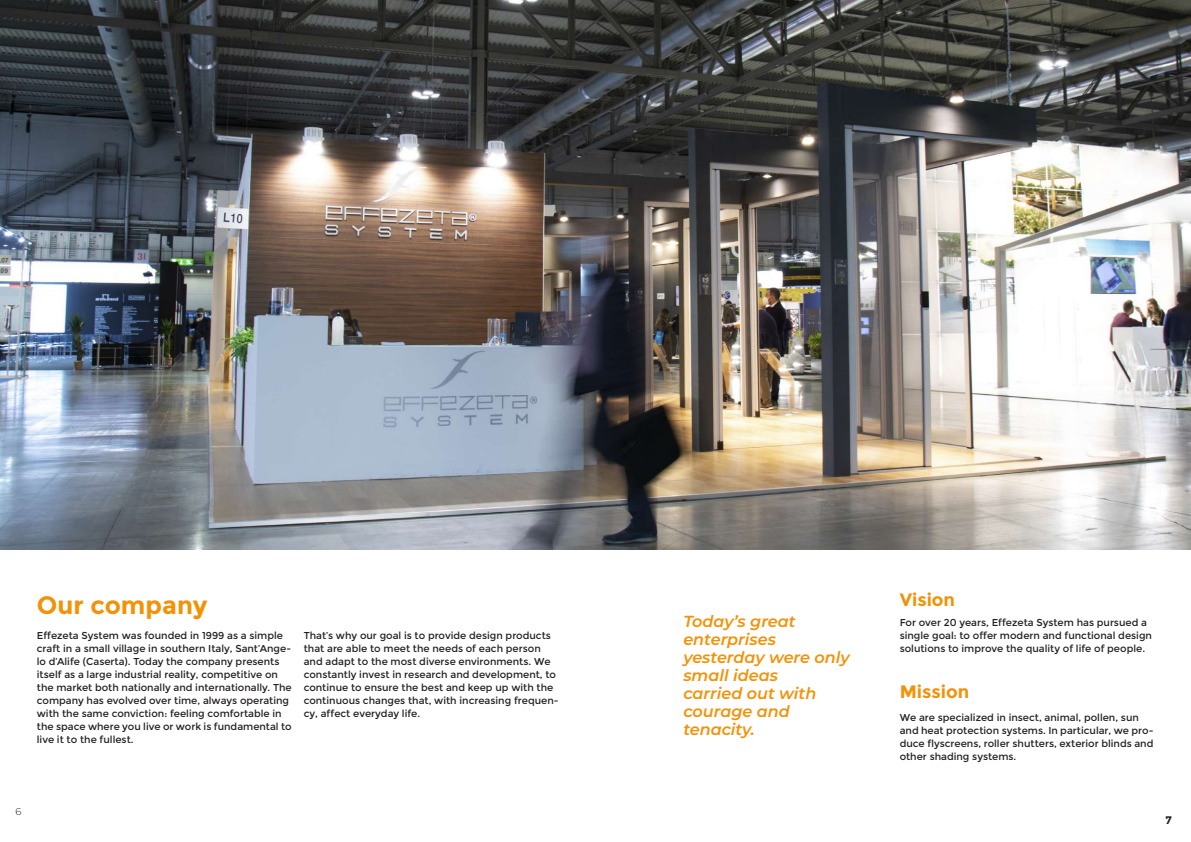
<style>
.page{position:relative;width:1191px;height:842px;background:#fff}
.page>*{position:absolute;margin:0;border:0;box-sizing:border-box;transform-origin:0 0}
.t1{font:700 25px "Montserrat";color:#f39207}
.t2{font:700 18px "Montserrat";color:#f39207}
.t3{font:italic 600 16px/18px "Montserrat";color:#f39207}
.t4{font:700 11px "Montserrat";color:#231f20}
.t5{font:10px/13px "Montserrat";color:#231f20}
.t6{font:300 10px "Montserrat";color:#231f20}
</style>
<div class="page">
<img style="left:0;top:0;width:1191px;height:549px">
<h1 class="t1" style="left:37px;top:590px;width:172px">Our company</h1>
<p class="t5" style="left:37px;top:629px;width:256px">Effezeta System was founded in 1999 as a simple craft in a small village in southern Italy, Sant’Ange&shy;lo d’Alife (Caserta). Today the company presents itself as a large industrial reality, competitive on the market both nationally and internationally. The company has evolved over time, always operating with the same conviction: feeling comfortable in the space where you live or work is fundamental to live it to the fullest.</p>
<p class="t5" style="left:304px;top:629px;width:256px">That’s why our goal is to provide design products that are able to meet the needs of each person and adapt to the most diverse environments. We constantly invest in research and development, to continue to ensure the best and keep up with the continuous changes that, with increasing frequen&shy;cy, affect everyday life.</p>
<p class="t6" style="left:16px;top:805px;width:8px">6</p>
<h3 class="t3" style="left:683px;top:612px;width:168px">Today’s great enterprises yesterday were only small ideas<br>carried out with courage and tenacity.</h3>
<h2 class="t2" style="left:899px;top:589px;width:57px">Vision</h2>
<p class="t5" style="left:899px;top:616px;width:254px">For over 20 years, Effezeta System has pursued a single goal: to offer modern and functional design solutions to improve the quality of life of people.</p>
<h2 class="t2" style="left:899px;top:681px;width:71px">Mission</h2>
<p class="t5" style="left:899px;top:711px;width:255px">We are specialized in insect, animal, pollen, sun and heat protection systems. In particular, we pro&shy;duce flyscreens, roller shutters, exterior blinds and other shading systems.</p>
<p class="t4" style="left:1165px;top:813px;width:8px">7</p>
</div>
